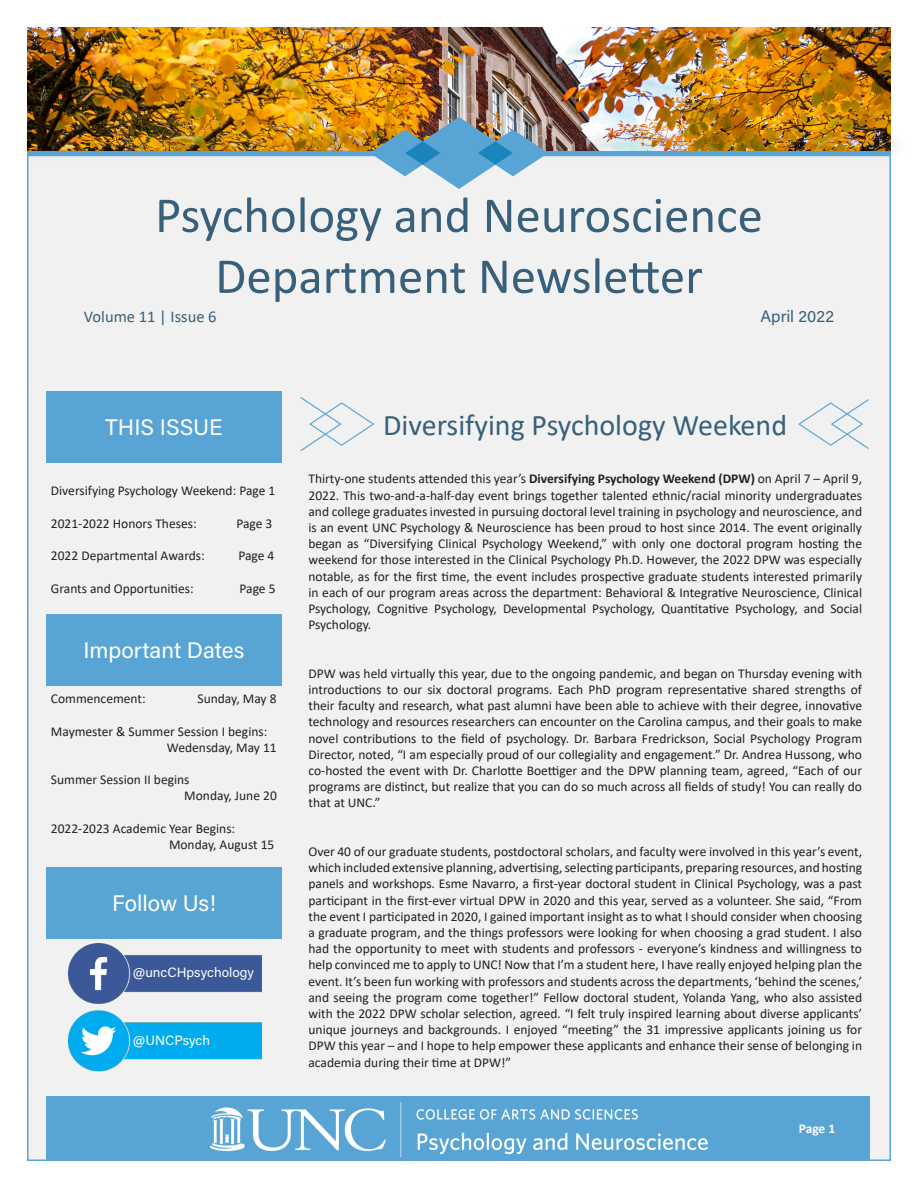
<style>
.page{position:relative;width:918px;height:1188px;background:#fff}
.page>*{position:absolute;margin:0;border:0;box-sizing:border-box;transform-origin:0 0}
.Newsletter_Title{font:50.85px "Calibri";color:#38607a}
.Body_Text{font:30px "Calibri";color:#38607a}
.Body_Text-2{font:22.5px "Acumin Pro";color:#fff}
.Body_Text-3{font:16.5px "Calibri";color:#38607a}
.Body_Text-4{font:16.5px "Acumin Pro";color:#38607a}
.Body_Text-5{font:13.5px/16.2px "Calibri";color:#231f20;text-align:justify}
.Body_Text-6{font:13.5px "Acumin Pro";color:#fff}
.Body_Text-7{font:700 13.5px "Calibri";color:#fff}
.s1{font-weight:700}
</style>
<div class="page">
<div style="left:27px;top:155px;width:864px;height:1006px;background:#f1f1f1;border:2px solid #58a5d5"></div>
<img style="left:27px;top:27px;width:864px;height:100px">
<div style="left:17px;top:127px;width:893px;height:36px;background:#231f20;opacity:.28"></div>
<hr style="left:27px;top:152px;width:864px;height:4px;background:#58a5d5">
<img style="left:370px;top:117px;width:178px;height:72px">
<div style="left:46px;top:391px;width:236px;height:72px;background:#58a5d5"></div>
<div style="left:46px;top:614px;width:236px;height:72px;background:#58a5d5"></div>
<div style="left:46px;top:867px;width:236px;height:72px;background:#58a5d5"></div>
<div style="left:46px;top:1096px;width:824px;height:65px;background:#58a5d5"></div>
<img style="left:211px;top:1103px;width:496px;height:54px">
<img style="left:69px;top:943px;width:192px;height:129px">
<svg style="left:798px;top:399px;width:71px;height:50px"></svg>
<svg style="left:301px;top:397px;width:73px;height:54px"></svg>
<p class="Newsletter_Title" style="left:155px;top:180px;width:609px">Psychology and Neuroscience</p>
<p class="Newsletter_Title" style="left:215px;top:241px;width:489px">Department Newsletter</p>
<p class="Body_Text-3" style="left:84px;top:305px;width:134px">Volume 11 | Issue 6</p>
<p class="Body_Text-4" style="left:760px;top:305px;width:75px">April 2022</p>
<p class="Body_Text-2" style="left:105px;top:411px;width:119px">THIS ISSUE</p>
<p class="Body_Text-5" style="left:51px;top:482px;width:226px">Diversifying Psychology Weekend: Page 1</p>
<p class="Body_Text-5" style="left:51px;top:515px;width:147px">2021-2022 Honors Theses:</p>
<p class="Body_Text-5" style="left:236px;top:515px;width:38px">Page 3</p>
<p class="Body_Text-5" style="left:51px;top:547px;width:155px">2022 Departmental Awards:</p>
<p class="Body_Text-5" style="left:238px;top:547px;width:38px">Page 4</p>
<p class="Body_Text-5" style="left:51px;top:580px;width:144px">Grants and Opportunities:</p>
<p class="Body_Text-5" style="left:239px;top:580px;width:38px">Page 5</p>
<p class="Body_Text-2" style="left:84px;top:634px;width:162px">Important Dates</p>
<p class="Body_Text-5" style="left:51px;top:690px;width:96px">Commencement:</p>
<p class="Body_Text-5" style="left:198px;top:690px;width:81px">Sunday, May 8</p>
<p class="Body_Text-5" style="left:167px;top:723px;width:111px;text-indent:-116px">Maymester &amp; Summer Session I begins:<br>Wedensday, May 11</p>
<p class="Body_Text-5" style="left:184px;top:771px;width:94px;text-indent:-133px">Summer Session II begins<br>Monday, June 20</p>
<p class="Body_Text-5" style="left:51px;top:820px;width:186px">2022-2023 Academic Year Begins:</p>
<p class="Body_Text-5" style="left:169px;top:836px;width:107px">Monday, August 15</p>
<p class="Body_Text-2" style="left:112px;top:888px;width:105px">Follow Us!</p>
<p class="Body_Text-6" style="left:133px;top:963px;width:123px">@uncCHpsychology</p>
<p class="Body_Text-6" style="left:133px;top:1031px;width:79px">@UNCPsych</p>
<p class="Body_Text" style="left:383px;top:405px;width:405px">Diversifying Psychology Weekend</p>
<p class="Body_Text-5" style="left:309px;top:470px;width:555px">Thirty-one students attended this year’s <span class="s1">Diversifying Psychology Weekend (DPW)</span> on April 7 – April 9, 2022. This two-and-a-half-day event brings together talented ethnic/racial minority undergraduates and college graduates invested in pursuing doctoral level training in psychology and neuroscience, and is an event UNC Psychology &amp; Neuroscience has been proud to host since 2014. The event originally began as “Diversifying Clinical Psychology Weekend,” with only one doctoral program hosting the weekend for those interested in the Clinical Psychology Ph.D. However, the 2022 DPW was especially notable, as for the first time, the event includes prospective graduate students interested primarily in each of our program areas across the department: Behavioral &amp; Integrative Neuroscience, Clinical Psychology, Cognitive Psychology, Developmental Psychology, Quantitative Psychology, and Social Psychology.</p>
<p class="Body_Text-5" style="left:309px;top:665px;width:555px">DPW was held virtually this year, due to the ongoing pandemic, and began on Thursday evening with introductions to our six doctoral programs. Each PhD program representative shared strengths of their faculty and research, what past alumni have been able to achieve with their degree, innovative technology and resources researchers can encounter on the Carolina campus, and their goals to make novel contributions to the field of psychology. Dr. Barbara Fredrickson, Social Psychology Program Director, noted, “I am especially proud of our collegiality and engagement.” Dr. Andrea Hussong, who co-hosted the event with Dr. Charlotte Boettiger and the DPW planning team, agreed, “Each of our programs are distinct, but realize that you can do so much across all fields of study! You can really do that at UNC.”</p>
<p class="Body_Text-5" style="left:309px;top:843px;width:555px">Over 40 of our graduate students, postdoctoral scholars, and faculty were involved in this year’s event, which included extensive planning, advertising, selecting participants, preparing resources, and hosting panels and workshops. Esme Navarro, a first-year doctoral student in Clinical Psychology, was a past participant in the first-ever virtual DPW in 2020 and this year, served as a volunteer. She said, “From the event I participated in 2020, I gained important insight as to what I should consider when choosing a graduate program, and the things professors were looking for when choosing a grad student. I also had the opportunity to meet with students and professors - everyone’s kindness and willingness to help convinced me to apply to UNC! Now that I’m a student here, I have really enjoyed helping plan the event. It’s been fun working with professors and students across the departments, ‘behind the scenes,’ and seeing the program come together!” Fellow doctoral student, Yolanda Yang, who also assisted with the 2022 DPW scholar selection, agreed. “I felt truly inspired learning about diverse applicants’ unique journeys and backgrounds. I enjoyed “meeting” the 31 impressive applicants joining us for DPW this year – and I hope to help empower these applicants and enhance their sense of belonging in academia during their time at DPW!”</p>
<p class="Body_Text-7" style="left:799px;top:1119px;width:38px">Page 1</p>
</div>
